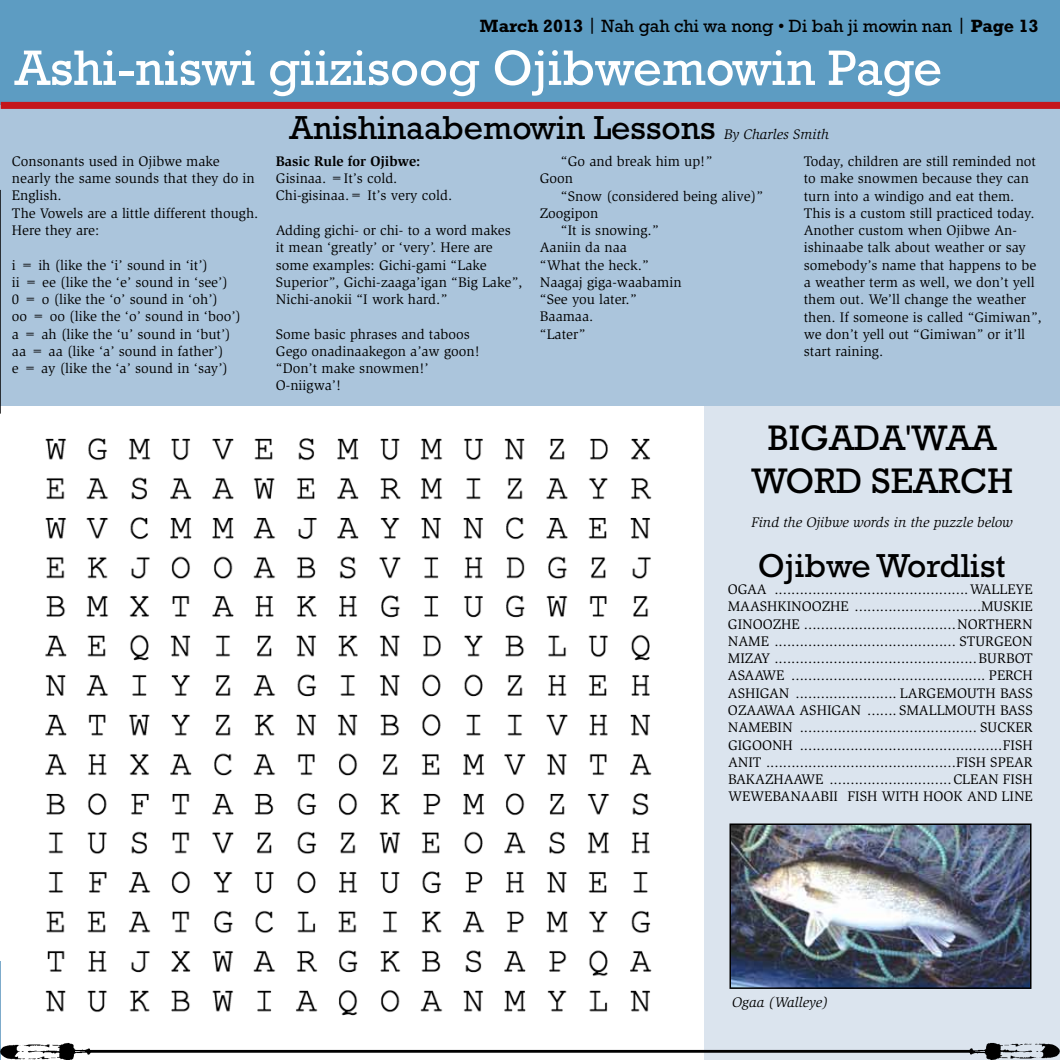
<style>
.page{position:relative;width:1060px;height:1060px;background:#fff}
.page>*{position:absolute;margin:0;border:0;box-sizing:border-box;transform-origin:0 0}
.t1{font:50.55px "Rockwell Std";color:#fff}
.t2{font:36px/43.2px "Rockwell Std";color:#000;text-align:center}
.t3{font:33.75px "Rockwell Std";color:#000}
.t4{font:18px "Rockwell Std";color:#000}
.t5{font:14.25px/17.2px "Slimbach Std";color:#000}
.t6{font:italic 14.25px "Slimbach Std";color:#000}
.t7{font:700 14.25px "Slimbach Std";color:#000}
.s1{font-weight:700}
</style>
<div class="page">
<hr style="left:0;top:101px;width:1px;height:76px;background:#abc5dc">
<hr style="left:0;top:961px;width:1px;height:98px;background:#7dabcb">
<hr style="left:0;top:0;width:1px;height:107px;background:#5d9cc2">
<div style="left:704px;top:392px;width:355px;height:667px;background:#dbe4ee"></div>
<div style="left:1px;top:101px;width:1058px;height:305px;background:#abc5dc"></div>
<div style="left:1px;top:0;width:1058px;height:105px;background:#5d9cc2"></div>
<div style="left:1px;top:102px;width:1058px;height:7px;background:#c4161c"></div>
<img style="left:0;top:1042px;width:92px;height:17px">
<img style="left:967px;top:1042px;width:92px;height:17px">
<hr style="left:89px;top:1049px;width:881px;height:3px;background:#000">
<img style="left:732px;top:826px;width:296px;height:159px">
<div style="left:729px;top:823px;width:302px;height:165px;border:2px solid #000"></div>
<svg style="left:0;top:190px;width:1px;height:223px"></svg>
<img style="left:45px;top:438px;width:607px;height:578px">
<p class="t4" style="left:479px;top:15px;width:560px"><span class="s1">March 2013</span> | Nah gah chi wa nong • Di bah ji mowin nan | <span class="s1">Page 13</span></p>
<h1 class="t1" style="left:15px;top:39px;width:928px">Ashi-niswi giizisoog Ojibwemowin Page</h1>
<p class="t5" style="left:12px;top:152px;width:248px">Consonants used in Ojibwe make nearly the same sounds that they do in<br>English.<br>The Vowels are a little different though.<br>Here they are:</p>
<p class="t5" style="left:12px;top:256px;width:230px">i = ih (like the ‘i’ sound in ‘it’)<br>ii = ee (like the ‘e’ sound in ‘see’)<br>0 = o (like the ‘o’ sound in ‘oh’)<br>oo = oo (like the ‘o’ sound in ‘boo’) a = ah (like the ‘u’ sound in ‘but’) aa = aa (like ‘a’ sound in father’)<br>e = ay (like the ‘a’ sound in ‘say’)</p>
<h3 class="t3" style="left:289px;top:108px;width:427px">Anishinaabemowin Lessons</h3>
<p class="t6" style="left:723px;top:126px;width:106px">By Charles Smith</p>
<p class="t7" style="left:276px;top:153px;width:146px">Basic Rule for Ojibwe:</p>
<p class="t5" style="left:276px;top:170px;width:178px">Gisinaa. =It’s cold.<br>Chi-gisinaa.= It’s very cold.</p>
<p class="t5" style="left:276px;top:222px;width:248px">Adding gichi- or chi- to a word makes it mean ‘greatly’ or ‘very’. Here are some examples: Gichi-gami “Lake Superior”, Gichi-zaaga’igan “Big Lake”, Nichi-anokii “I work hard.”</p>
<p class="t5" style="left:276px;top:325px;width:205px">Some basic phrases and taboos<br>Gego onadinaakegon a’aw goon! “Don’t make snowmen!’<br>O-niigwa’!</p>
<p class="t5" style="left:539px;top:153px;width:174px;text-indent:21px">“Go and break him up!”<br>Goon</p>
<p class="t5" style="left:560px;top:187px;width:204px">“Snow (considered being alive)”</p>
<p class="t5" style="left:539px;top:204px;width:60px">Zoogipon</p>
<p class="t5" style="left:560px;top:222px;width:99px">“It is snowing.”</p>
<p class="t5" style="left:539px;top:239px;width:89px">Aaniin da naa</p>
<p class="t5" style="left:539px;top:256px;width:110px">“What the heck.”</p>
<p class="t5" style="left:539px;top:273px;width:143px">Naagaj giga-waabamin</p>
<p class="t5" style="left:539px;top:291px;width:98px">“See you later.”</p>
<p class="t5" style="left:539px;top:308px;width:55px">Baamaa.</p>
<p class="t5" style="left:539px;top:325px;width:47px">“Later”</p>
<p class="t5" style="left:803px;top:153px;width:239px">Today, children are still reminded not to make snowmen because they can turn into a windigo and eat them.<br>This is a custom still practiced today.<br>Another custom when Ojibwe An&shy;ishinaabe talk about weather or say somebody’s name that happens to be a weather term as well, we don’t yell them out. We’ll change the weather then. If someone is called “Gimiwan”, we don’t yell out “Gimiwan” or it’ll start raining.</p>
<h2 class="t2" style="left:751px;top:415px;width:263px">BIGADA'WAA<br>WORD SEARCH</h2>
<p class="t6" style="left:751px;top:514px;width:263px">Find the Ojibwe words in the puzzle below</p>
<h3 class="t3" style="left:757px;top:545px;width:249px">Ojibwe Wordlist</h3>
<p class="t5" style="left:727px;top:580px;width:306px;text-align:justify">OGAA ..............................................WALLEYE MAASHKINOOZHE ..............................MUSKIE GINOOZHE ....................................NORTHERN NAME ........................................... STURGEON MIZAY ................................................BURBOT ASAAWE .............................................. PERCH ASHIGAN ........................ LARGEMOUTH BASS OZAAWAA ASHIGAN ....... SMALLMOUTH BASS NAMEBIN .......................................... SUCKER GIGOONH ................................................FISH ANIT .............................................FISH SPEAR BAKAZHAAWE .............................CLEAN FISH WEWEBANAABII FISH WITH HOOK AND LINE</p>
<p class="t6" style="left:732px;top:993px;width:98px">Ogaa (Walleye)</p>
</div>
